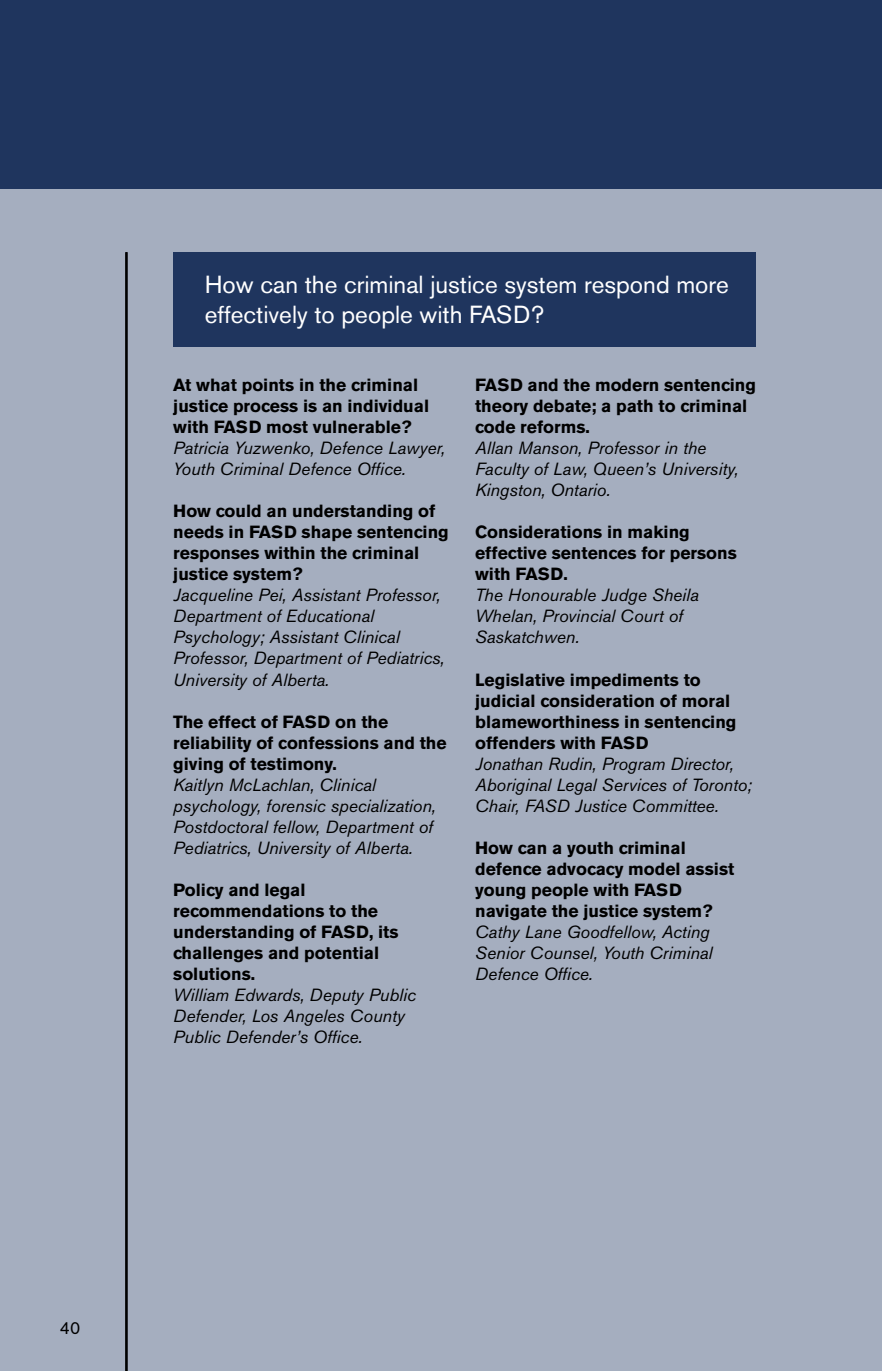
<style>
.page{position:relative;width:882px;height:1371px;background:#fff}
.page>*{position:absolute;margin:0;border:0;box-sizing:border-box;transform-origin:0 0}
.t1{font:24.5px/29.4px "Akzidenz Grotesk BE";color:#fff}
.t2{font:italic 17.5px/21px "Akzidenz Grotesk BE";color:#000}
.t3{font:700 17.5px/21px "Akzidenz Grotesk BE";color:#000}
.t4{font:17.5px "Akzidenz Grotesk BE";color:#000}
</style>
<div class="page">
<div style="left:0;top:0;width:882px;height:1370px;background:#a5aebf"></div>
<hr style="left:125px;top:252px;width:2px;height:1118px;background:#000">
<div style="left:0;top:0;width:882px;height:188px;background:#1f355e"></div>
<hr style="left:126px;top:252px;width:2px;height:1118px;background:#000">
<div style="left:173px;top:252px;width:583px;height:94px;background:#1f355e"></div>
<h1 class="t1" style="left:205px;top:270px;width:526px">How can the criminal justice system respond more effectively to people with FASD?</h1>
<p class="t3" style="left:173px;top:375px;width:257px">At what points in the criminal justice process is an individual with FASD most vulnerable?</p>
<p class="t2" style="left:173px;top:437px;width:274px">Patricia Yuzwenko, Defence Lawyer,<br>Youth Criminal Defence Office.</p>
<p class="t3" style="left:173px;top:501px;width:277px">How could an understanding of needs in FASD shape sentencing responses within the criminal justice system?</p>
<p class="t2" style="left:173px;top:584px;width:273px">Jacqueline Pei, Assistant Professor,<br>Department of Educational<br>Psychology; Assistant Clinical<br>Professor, Department of Pediatrics,<br>University of Alberta.</p>
<p class="t3" style="left:173px;top:711px;width:275px">The effect of FASD on the reliability of confessions and the giving of testimony.</p>
<p class="t2" style="left:173px;top:773px;width:264px">Kaitlyn McLachlan, Clinical psychology, forensic specialization, Postdoctoral fellow, Department of Pediatrics, University of Alberta.</p>
<p class="t3" style="left:173px;top:879px;width:227px">Policy and legal recommendations to the understanding of FASD, its challenges and potential solutions.</p>
<p class="t2" style="left:173px;top:983px;width:244px">William Edwards, Deputy Public<br>Defender, Los Angeles County<br>Public Defender’s Office.</p>
<p class="t3" style="left:475px;top:375px;width:282px">FASD and the modern sentencing theory debate; a path to criminal code reforms.</p>
<p class="t2" style="left:475px;top:437px;width:265px">Allan Manson, Professor in the<br>Faculty of Law, Queen’s University,<br>Kingston, Ontario.</p>
<p class="t3" style="left:475px;top:522px;width:263px">Considerations in making effective sentences for persons with FASD.</p>
<p class="t2" style="left:475px;top:584px;width:225px">The Honourable Judge Sheila<br>Whelan, Provincial Court of<br>Saskatchwen.</p>
<p class="t3" style="left:475px;top:669px;width:263px">Legislative impediments to judicial consideration of moral blameworthiness in sentencing offenders with FASD</p>
<p class="t2" style="left:475px;top:752px;width:278px">Jonathan Rudin, Program Director,<br>Aboriginal Legal Services of Toronto;<br>Chair, FASD Justice Committee.</p>
<p class="t3" style="left:475px;top:837px;width:261px">How can a youth criminal defence advocacy model assist young people with FASD navigate the justice system?</p>
<p class="t2" style="left:475px;top:920px;width:239px">Cathy Lane Goodfellow, Acting<br>Senior Counsel, Youth Criminal<br>Defence Office.</p>
<p class="t4" style="left:60px;top:1316px;width:22px">40</p>
</div>
